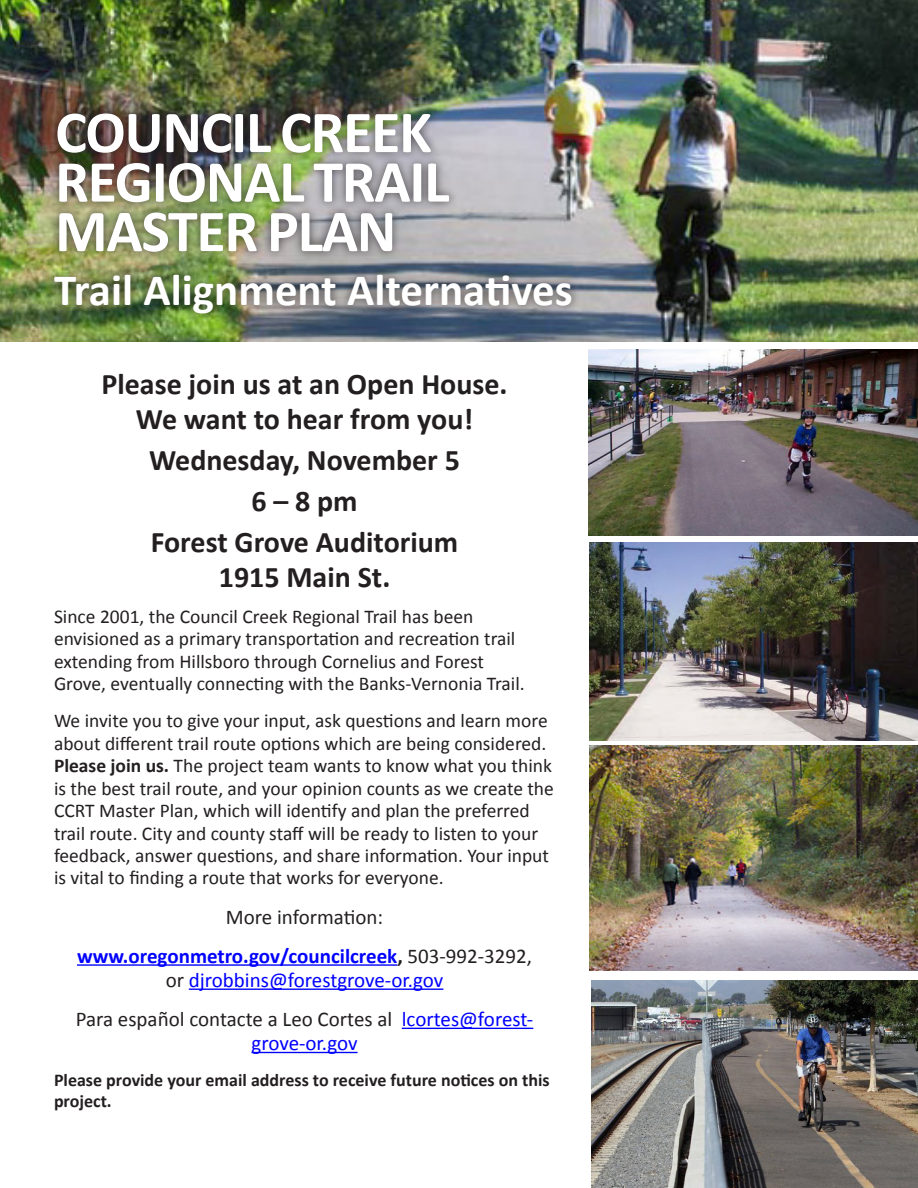
<style>
.page{position:relative;width:918px;height:1188px;background:#fff}
.page>*{position:absolute;margin:0;border:0;box-sizing:border-box;transform-origin:0 0}
.t1{font:700 60px/49.5px "Calibri";letter-spacing:-.02em;color:#fff}
.t2{font:700 45px "Calibri";color:#fff}
.t3{font:700 30px/34.5px "Calibri";color:#231f20;text-align:center}
.t4{font:700 21px/24.2px "Calibri";color:#00f;text-align:center}
.t5{font:21px/24.2px "Calibri";color:#231f20;text-align:center}
.t6{font:19.5px/22.5px "Calibri";color:#231f20}
.t7{font:700 18px/20.7px "Calibri";color:#231f20}
.s1{font-weight:700}
.s2{color:#231f20}
.s3{font-weight:400;color:#231f20}
.s4{font-weight:400}
.s5{color:#00f}
</style>
<div class="page">
<img style="left:592px;top:981px;width:326px;height:207px">
<img style="left:0;top:0;width:918px;height:341px">
<img style="left:588px;top:350px;width:330px;height:186px">
<img style="left:590px;top:746px;width:328px;height:225px">
<img style="left:590px;top:542px;width:328px;height:198px">
<hr style="left:77px;top:964px;width:320px;height:2px;background:#00f">
<hr style="left:189px;top:989px;width:254px;height:1px;background:#00f">
<hr style="left:402px;top:1028px;width:131px;height:1px;background:#00f">
<hr style="left:252px;top:1052px;width:106px;height:1px;background:#00f">
<div style="left:45px;top:105px;width:536px;height:217px;background:#231f20;opacity:.75"></div>
<p class="t1" style="left:55px;top:107px;width:396px">COUNCIL CREEK<br>REGIONAL TRAIL<br>MASTER PLAN</p>
<p class="t2" style="left:54px;top:261px;width:520px">Trail Alignment Alternatives</p>
<p class="t3" style="left:102px;top:367px;width:408px">Please join us at an Open House.<br>We want to hear from you!</p>
<p class="t3" style="left:149px;top:443px;width:312px">Wednesday, November 5</p>
<p class="t3" style="left:251px;top:484px;width:108px">6 – 8 pm</p>
<p class="t3" style="left:151px;top:525px;width:309px">Forest Grove Auditorium<br>1915 Main St.</p>
<p class="t6" style="left:54px;top:605px;width:472px">Since 2001, the Council Creek Regional Trail has been envisioned as a primary transportation and recreation trail extending from Hillsboro through Cornelius and Forest Grove, eventually connecting with the Banks-Vernonia Trail.</p>
<p class="t6" style="left:54px;top:710px;width:501px">We invite you to give your input, ask questions and learn more about different trail route options which are being considered.<br><span class="s1">Please join us.</span> The project team wants to know what you think is the best trail route, and your opinion counts as we create the CCRT Master Plan, which will identify and plan the preferred trail route. City and county staff will be ready to listen to your feedback, answer questions, and share information. Your input is vital to finding a route that works for everyone.</p>
<p class="t5" style="left:226px;top:905px;width:159px">More information:</p>
<p class="t4" style="left:77px;top:944px;width:457px">www.oregonmetro.gov/councilcreek<span class="s2">,</span> <span class="s3">503-992-3292, or</span> <span class="s4">djrobbins@forestgrove-or.gov</span></p>
<p class="t5" style="left:76px;top:1007px;width:459px">Para español contacte a Leo Cortes al <span class="s5">lcortes@forest&shy;grove-or.gov</span></p>
<p class="t7" style="left:54px;top:1069px;width:497px">Please provide your email address to receive future notices on this project.</p>
</div>
